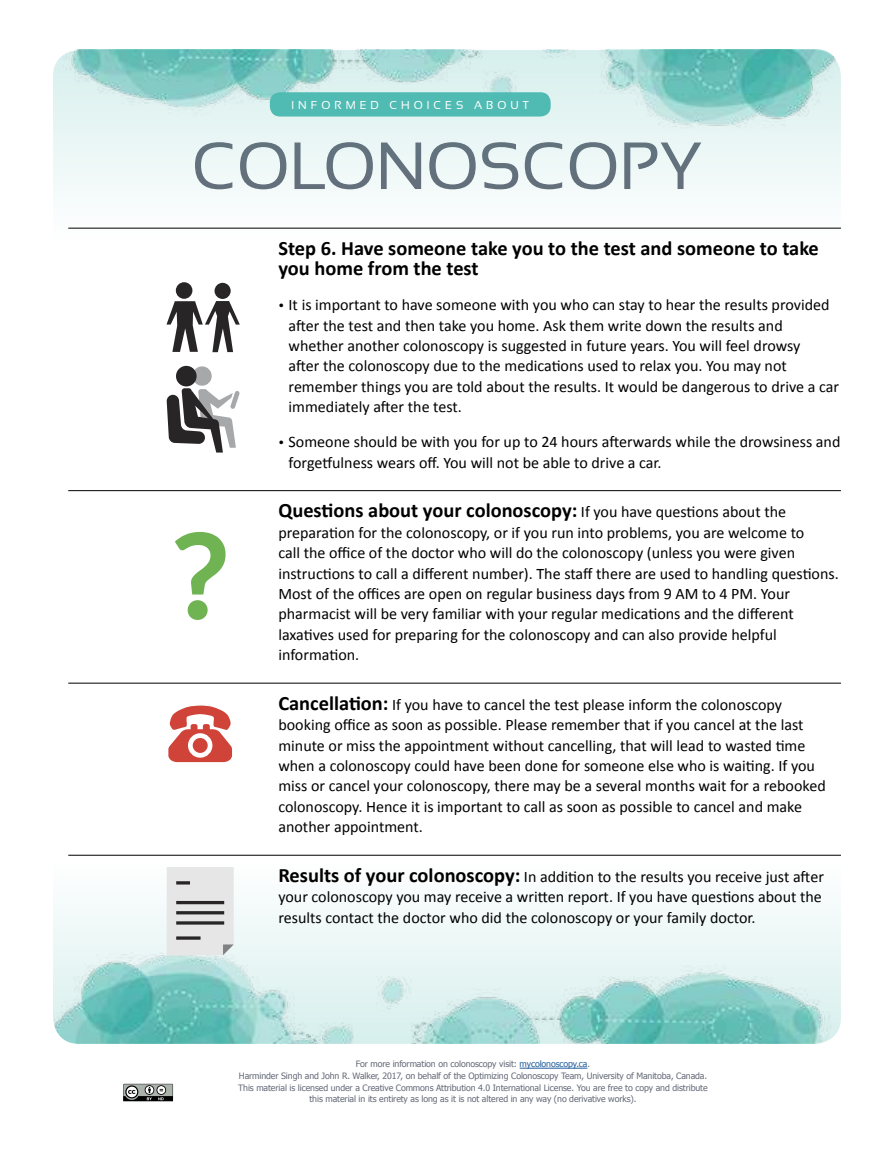
<style>
.page{position:relative;width:893px;height:1155px;background:#fff}
.page>*{position:absolute;margin:0;border:0;box-sizing:border-box;transform-origin:0 0}
.t1{font:66.6px "Sansation";color:#656a78}
.t2{font:700 20.4px/20.4px "Calibri";color:#000}
.t3{font:16.05px/20.4px "Calibri";color:#000}
.t4{font:11.4px "Sansation";letter-spacing:.35em;color:#fff}
.t5{font:8.7px/11.7px "Tahoma";letter-spacing:-.01em;color:#656a78;text-align:center}
.s1{font-size:11.7px}
.s2{font-weight:400;font-size:16.05px}
.s3{font-weight:700;font-size:20.4px}
.s4{color:#215e9e}
</style>
<div class="page">
<hr style="left:519px;top:1068px;width:68px;height:1px;background:#215e9e">
<img style="left:53px;top:762px;width:787px;height:282px">
<img style="left:53px;top:49px;width:787px;height:146px">
<div style="left:270px;top:92px;width:280px;height:25px;background:#50bbb3;border-radius:10px"></div>
<svg style="left:123px;top:1084px;width:50px;height:17px"></svg>
<hr style="left:68px;top:228px;width:772px;height:1px;background:#000">
<hr style="left:68px;top:490px;width:772px;height:1px;background:#000">
<hr style="left:68px;top:683px;width:772px;height:1px;background:#000">
<hr style="left:68px;top:855px;width:772px;height:1px;background:#000">
<svg style="left:168px;top:706px;width:64px;height:56px"></svg>
<svg style="left:167px;top:867px;width:67px;height:88px;background:#d1d1d2"></svg>
<svg style="left:175px;top:532px;width:50px;height:88px"></svg>
<div style="left:176px;top:282px;width:16px;height:17px;background:#272525;border-radius:50%"></div>
<div style="left:214px;top:283px;width:17px;height:16px;background:#272525;border-radius:50%"></div>
<svg style="left:166px;top:301px;width:74px;height:51px"></svg>
<div style="left:192px;top:366px;width:20px;height:20px;background:#a6a8aa;border-radius:50%"></div>
<div style="left:176px;top:366px;width:21px;height:20px;background:#272525;border-radius:50%"></div>
<svg style="left:166px;top:388px;width:74px;height:65px"></svg>
<p class="t4" style="left:291px;top:98px;width:239px">INFORMED CHOICES ABOUT</p>
<h1 class="t1" style="left:192px;top:127px;width:512px">COLONOSCOPY</h1>
<p class="t2" style="left:278px;top:237px;width:542px">Step 6. Have someone take you to the test and someone to take you home from the test</p>
<p class="t3" style="left:288px;top:294px;width:552px;text-indent:-10px"><span class="s1">•</span> It is important to have someone with you who can stay to hear the results provided after the test and then take you home. Ask them write down the results and whether another colonoscopy is suggested in future years. You will feel drowsy<br>after the colonoscopy due to the medications used to relax you. You may not remember things you are told about the results. It would be dangerous to drive a car immediately after the test.</p>
<p class="t3" style="left:288px;top:431px;width:553px;text-indent:-10px"><span class="s1">•</span> Someone should be with you for up to 24 hours afterwards while the drowsiness and forgetfulness wears off. You will not be able to drive a car.</p>
<p class="t2" style="left:278px;top:499px;width:509px">Questions about your colonoscopy: <span class="s2">If you have questions about the</span></p>
<p class="t3" style="left:278px;top:521px;width:562px">preparation for the colonoscopy, or if you run into problems, you are welcome to<br>call the office of the doctor who will do the colonoscopy (unless you were given instructions to call a different number). The staff there are used to handling questions.<br>Most of the offices are open on regular business days from 9 AM to 4 PM. Your pharmacist will be very familiar with your regular medications and the different laxatives used for preparing for the colonoscopy and can also provide helpful information.</p>
<p class="t3" style="left:278px;top:693px;width:549px"><span class="s3">Cancellation:</span> If you have to cancel the test please inform the colonoscopy booking office as soon as possible. Please remember that if you cancel at the last minute or miss the appointment without cancelling, that will lead to wasted time when a colonoscopy could have been done for someone else who is waiting. If you miss or cancel your colonoscopy, there may be a several months wait for a rebooked colonoscopy. Hence it is important to call as soon as possible to cancel and make another appointment.</p>
<p class="t3" style="left:278px;top:866px;width:547px"><span class="s3">Results of your colonoscopy:</span> In addition to the results you receive just after your colonoscopy you may receive a written report. If you have questions about the results contact the doctor who did the colonoscopy or your family doctor.</p>
<p class="t5" style="left:238px;top:1059px;width:471px">For more information on colonoscopy visit: <span class="s4">mycolonoscopy.ca</span>.<br>Harminder Singh and John R. Walker, 2017, on behalf of the Optimizing Colonoscopy Team, University of Manitoba, Canada.<br>This material is licensed under a Creative Commons Attribution 4.0 International License. You are free to copy and distribute this material in its entirety as long as it is not altered in any way (no derivative works).</p>
</div>
